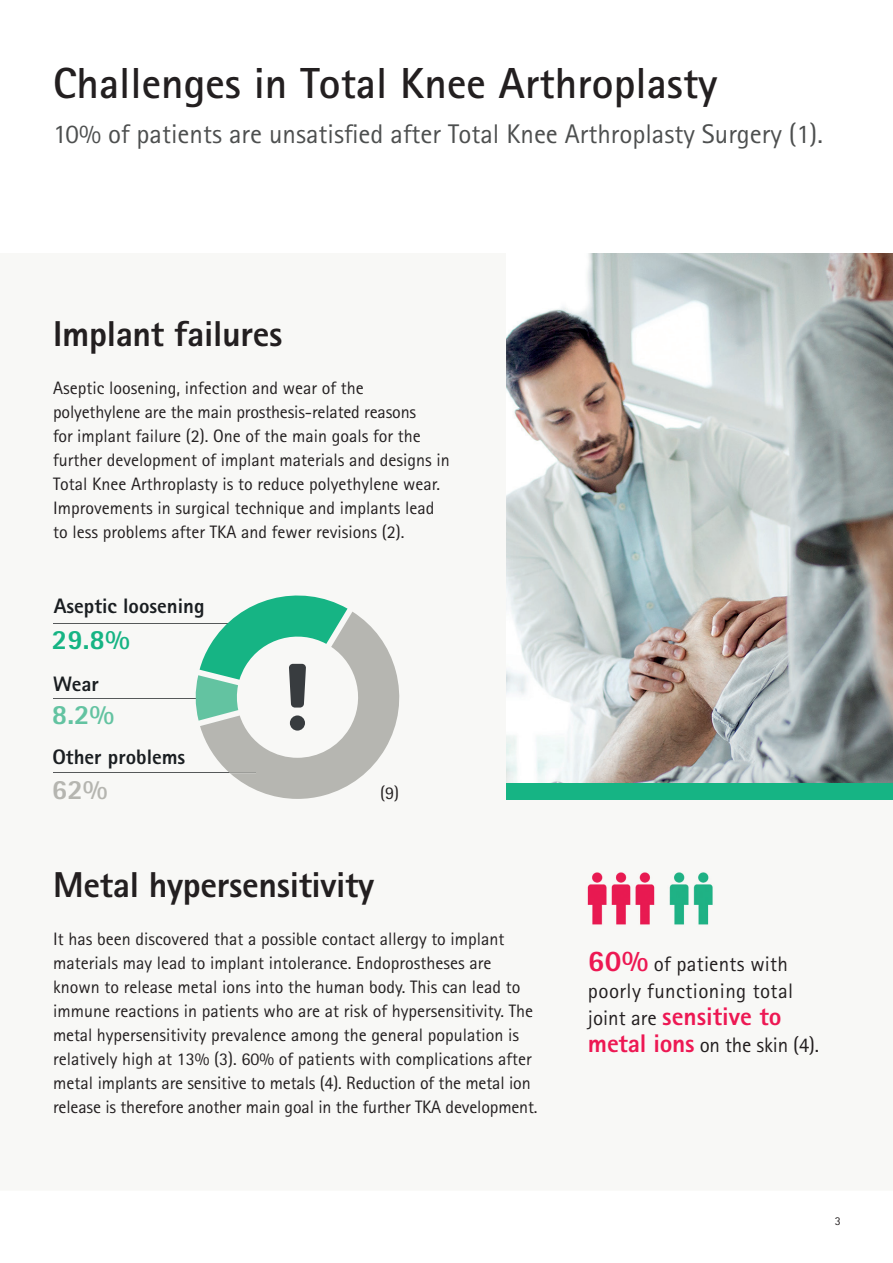
<style>
.page{position:relative;width:893px;height:1263px;background:#fff}
.page>*{position:absolute;margin:0;border:0;box-sizing:border-box;transform-origin:0 0}
.t1{font:700 43.5px "Rotis Sans Serif Pro";color:#231f20}
.t2{font:800 36px "Rotis Sans Serif Pro";letter-spacing:-.01em;color:#231f20}
.t3{font:800 27.9px "Rotis Sans Serif Pro";color:#16b484}
.t4{font:800 27.9px "Rotis Sans Serif Pro";color:#63c3a1}
.t5{font:800 27.9px "Rotis Sans Serif Pro";color:#b5b5b0}
.t6{font:27px "Rotis Sans Serif Pro";color:#4d4f4f}
.t7{font:800 25.5px "Rotis Sans Serif Pro";color:#ed1853}
.t8{font:21px/27px "Rotis Sans Serif Pro";letter-spacing:.02em;color:#231f20}
.t9{font:800 21px "Rotis Sans Serif Pro";color:#1a1e21}
.t10{font:21px "Rotis Sans Serif Pro";letter-spacing:-.01em;color:#231f20}
.t11{font:18px/24px "Rotis Sans Serif Pro";color:#231f20}
.t12{font:12px "Rotis Sans Serif Pro";color:#231f20}
.s1{font-weight:800;font-size:30px;color:#ed1853}
.s2{font-weight:400;font-size:21px;color:#231f20}
.s3{font-weight:800;font-size:25.5px;color:#ed1853}
</style>
<div class="page">
<img style="left:506px;top:253px;width:387px;height:530px">
<hr style="left:54px;top:623px;width:194px;height:1px;background:#56595a">
<hr style="left:54px;top:698px;width:157px;height:1px;background:#56595a">
<hr style="left:53px;top:772px;width:203px;height:1px;background:#56595a">
<svg style="left:195px;top:595px;width:205px;height:204px"></svg>
<div style="left:290px;top:715px;width:15px;height:16px;background:#383c3f;border-radius:50%"></div>
<img style="left:585px;top:872px;width:130px;height:55px">
<div style="left:506px;top:783px;width:387px;height:16px;background:#16b484"></div>
<h1 class="t1" style="left:53px;top:56px;width:666px">Challenges in Total Knee Arthroplasty</h1>
<h3 class="t6" style="left:53px;top:118px;width:771px">10% of patients are unsatisfied after Total Knee Arthroplasty Surgery (1).</h3>
<h2 class="t2" style="left:53px;top:311px;width:231px">Implant failures</h2>
<p class="t11" style="left:53px;top:376px;width:398px">Aseptic loosening, infection and wear of the polyethylene are the main prosthesis-related reasons<br>for implant failure (2). One of the main goals for the further development of implant materials and designs in Total Knee Arthroplasty is to reduce polyethylene wear.<br>Improvements in surgical technique and implants lead to less problems after TKA and fewer revisions (2).</p>
<p class="t9" style="left:54px;top:593px;width:152px">Aseptic loosening</p>
<h3 class="t3" style="left:52px;top:622px;width:80px">29.8%</h3>
<p class="t9" style="left:53px;top:670px;width:47px">Wear</p>
<h3 class="t4" style="left:52px;top:696px;width:64px">8.2%</h3>
<p class="t9" style="left:52px;top:744px;width:135px">Other problems</p>
<h3 class="t5" style="left:52px;top:772px;width:57px">62%</h3>
<p class="t11" style="left:380px;top:781px;width:21px">(9)</p>
<h2 class="t2" style="left:53px;top:861px;width:322px">Metal hypersensitivity</h2>
<p class="t11" style="left:53px;top:927px;width:486px">It has been discovered that a possible contact allergy to implant materials may lead to implant intolerance. Endoprostheses are known to release metal ions into the human body. This can lead to immune reactions in patients who are at risk of hypersensitivity. The metal hypersensitivity prevalence among the general population is relatively high at 13% (3). 60% of patients with complications after metal implants are sensitive to metals (4). Reduction of the metal ion release is therefore another main goal in the further TKA development.</p>
<p class="t8" style="left:588px;top:951px;width:207px"><span class="s1">60%</span> of patients with poorly functioning total</p>
<h3 class="t7" style="left:588px;top:1000px;width:195px"><span class="s2">joint are</span> sensitive to</h3>
<p class="t10" style="left:588px;top:1033px;width:233px"><span class="s3">metal ions</span> on the skin (4).</p>
<p class="t12" style="left:835px;top:1213px;width:7px">3</p>
</div>
